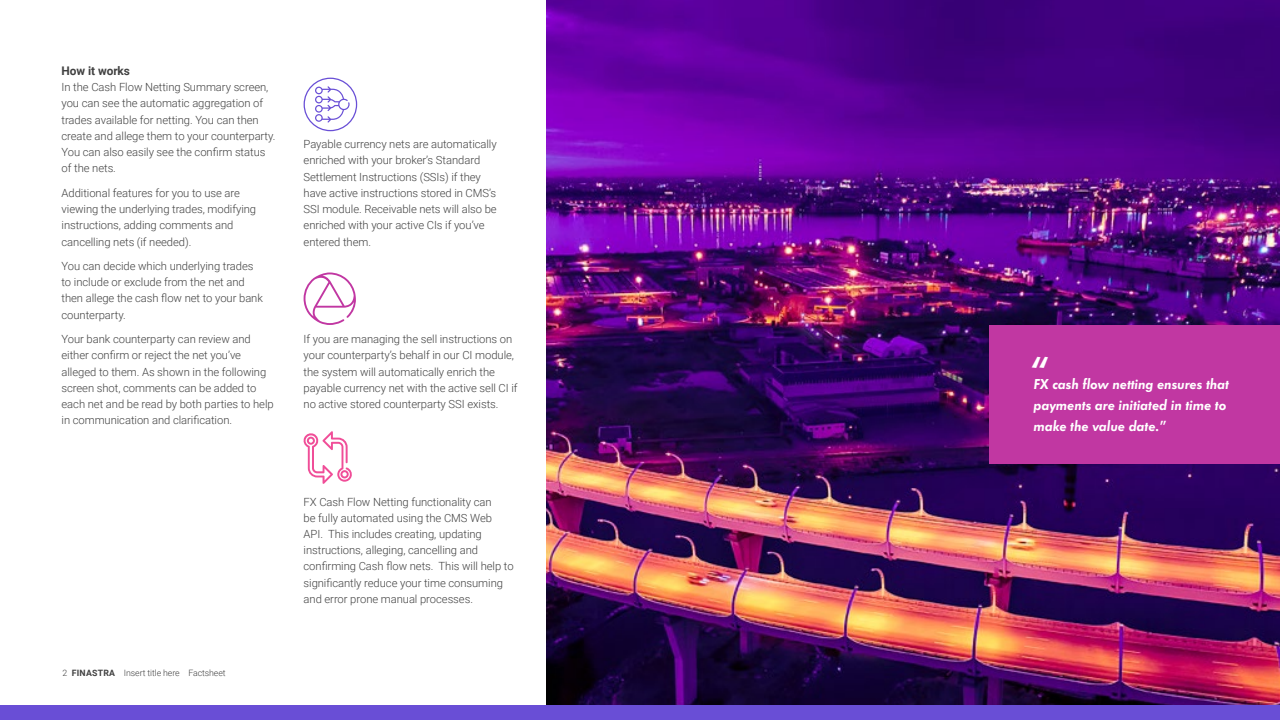
<style>
.page{position:relative;width:1280px;height:720px;background:#fff}
.page>*{position:absolute;margin:0;border:0;box-sizing:border-box;transform-origin:0 0}
.t1{font:600 40px "Futura EF";color:#fff}
.t2{font:italic 600 15px/21.2px "Futura EF";letter-spacing:-.005em;color:#fff}
.t3{font:700 11.88px "Roboto";letter-spacing:-.005em;color:#414141}
.t4{font:300 11.25px/16.2px "Roboto";letter-spacing:-.005em;color:#414141}
.t5{font:300 8.75px "Roboto";letter-spacing:-.01em;color:#414141}
.s1{font-weight:700}
</style>
<div class="page">
<img style="left:546px;top:0;width:734px;height:705px">
<div style="left:989px;top:325px;width:291px;height:139px;background:#c137a2"></div>
<div style="left:0;top:705px;width:1280px;height:15px;background:#694ed6"></div>
<svg style="left:304px;top:272px;width:52px;height:53px"></svg>
<svg style="left:303px;top:431px;width:49px;height:53px"></svg>
<svg style="left:304px;top:78px;width:53px;height:53px"></svg>
<div style="left:304px;top:78px;width:53px;height:53px;border:1px solid #694fd6;border-radius:50%"></div>
<svg style="left:315px;top:86px;width:35px;height:37px"></svg>
<p class="t3" style="left:62px;top:62px;width:70px">How it works</p>
<p class="t4" style="left:62px;top:79px;width:216px">In the Cash Flow Netting Summary screen, you can see the automatic aggregation of trades available for netting. You can then create and allege them to your counterparty.<br>You can also easily see the confirm status of the nets.</p>
<p class="t4" style="left:62px;top:184px;width:196px">Additional features for you to use are viewing the underlying trades, modifying instructions, adding comments and cancelling nets (if needed).</p>
<p class="t4" style="left:62px;top:257px;width:203px">You can decide which underlying trades to include or exclude from the net and then allege the cash flow net to your bank counterparty.</p>
<p class="t4" style="left:62px;top:331px;width:214px">Your bank counterparty can review and either confirm or reject the net you’ve alleged to them. As shown in the following screen shot, comments can be added to each net and be read by both parties to help in communication and clarification.</p>
<p class="t5" style="left:62px;top:667px;width:165px">2 <span class="s1">FINASTRA</span> Insert title here Factsheet</p>
<p class="t4" style="left:304px;top:136px;width:195px">Payable currency nets are automatically enriched with your broker’s Standard Settlement Instructions (SSIs) if they have active instructions stored in CMS’s SSI module. Receivable nets will also be enriched with your active CIs if you’ve entered them.</p>
<p class="t4" style="left:304px;top:330px;width:216px">If you are managing the sell instructions on your counterparty’s behalf in our CI module, the system will automatically enrich the payable currency net with the active sell CI if no active stored counterparty SSI exists.</p>
<p class="t4" style="left:304px;top:493px;width:212px">FX Cash Flow Netting functionality can<br>be fully automated using the CMS Web API. This includes creating, updating instructions, alleging, cancelling and confirming Cash flow nets. This will help to significantly reduce your time consuming and error prone manual processes.</p>
<h1 class="t1" style="left:1030px;top:347px;width:21px">“</h1>
<h2 class="t2" style="left:1034px;top:373px;width:197px">FX cash flow netting ensures that payments are initiated in time to make the value date.”</h2>
</div>
